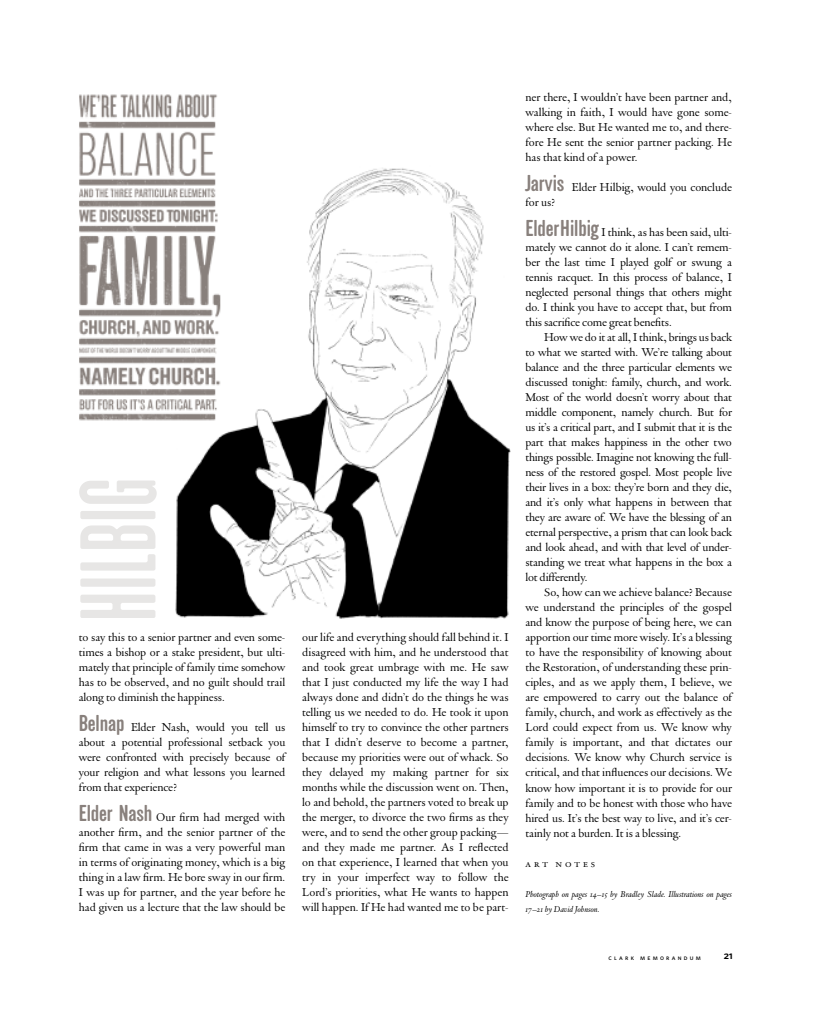
<style>
.page{position:relative;width:822px;height:1013px;background:#fff}
.page>*{position:absolute;margin:0;border:0;box-sizing:border-box;transform-origin:0 0}
.t1{font:11.88px/15px "DTL Vanden Keere SD";letter-spacing:-.005em;color:#000;text-align:justify}
.t2{font:10.62px "DTL Vanden Keere D Caps";letter-spacing:.27em;color:#000}
.t3{font:10.62px "Whitney Semibold SC";color:#000}
.t4{font:italic 8.75px/15px "DTL Vanden Keere SD";letter-spacing:-.005em;color:#000}
.t5{font:6.88px "Whitney Medium SC";letter-spacing:.325em;color:#000}
.s1{font-family:"Elderkin";font-weight:500;font-size:22.5px;color:#88807c}
</style>
<div class="page">
<img style="left:175px;top:168px;width:335px;height:451px">
<img style="left:79px;top:94px;width:144px;height:338px">
<svg style="left:79px;top:480px;width:78px;height:138px"></svg>
<p class="t1" style="left:79px;top:629px;width:208px">to say this to a senior partner and even some&shy;times a bishop or a stake president, but ulti&shy;mately that principle of family time somehow has to be observed, and no guilt should trail along to diminish the happiness.</p>
<p class="t1" style="left:79px;top:719px;width:208px"><span class="s1">Belnap</span> Elder Nash, would you tell us about a potential professional setback you were confronted with precisely because of your religion and what lessons you learned from that experience?</p>
<p class="t1" style="left:79px;top:809px;width:208px"><span class="s1">Elder Nash</span> Our firm had merged with another firm, and the senior partner of the firm that came in was a very powerful man in terms of originating money, which is a big thing in a law firm. He bore sway in our firm.<br>I was up for partner, and the year before he had given us a lecture that the law should be</p>
<p class="t1" style="left:302px;top:629px;width:208px">our life and everything should fall behind it. I disagreed with him, and he understood that and took great umbrage with me. He saw that I just conducted my life the way I had always done and didn’t do the things he was telling us we needed to do. He took it upon himself to try to convince the other partners that I didn’t deserve to become a partner, because my priorities were out of whack. So they delayed my making partner for six months while the discussion went on. Then, lo and behold, the partners voted to break up the merger, to divorce the two firms as they were, and to send the other group packing— and they made me partner. As I reflected on that experience, I learned that when you try in your imperfect way to follow the Lord’s priorities, what He wants to happen will happen. If He had wanted me to be part-</p>
<p class="t1" style="left:525px;top:90px;width:208px">ner there, I wouldn’t have been partner and, walking in faith, I would have gone some&shy;where else. But He wanted me to, and there&shy;fore He sent the senior partner packing. He has that kind of a power.</p>
<p class="t1" style="left:525px;top:180px;width:208px"><span class="s1">Jarvis</span> Elder Hilbig, would you conclude for us?</p>
<p class="t1" style="left:525px;top:225px;width:208px"><span class="s1">ElderHilbig</span> I think, as has been said, ulti&shy;mately we cannot do it alone. I can’t remem&shy;ber the last time I played golf or swung a tennis racquet. In this process of balance, I neglected personal things that others might do. I think you have to accept that, but from this sacrifice come great benefits.</p>
<p class="t1" style="left:525px;top:330px;width:208px;text-indent:19px">How we do it at all, I think, brings us back to what we started with. We’re talking about balance and the three particular elements we discussed tonight: family, church, and work.<br>Most of the world doesn’t worry about that middle component, namely church. But for us it’s a critical part, and I submit that it is the part that makes happiness in the other two things possible. Imagine not knowing the full&shy;ness of the restored gospel. Most people live their lives in a box: they’re born and they die, and it’s only what happens in between that they are aware of. We have the blessing of an eternal perspective, a prism that can look back and look ahead, and with that level of under&shy;standing we treat what happens in the box a lot differently.</p>
<p class="t1" style="left:525px;top:585px;width:208px;text-indent:19px">So, how can we achieve balance? Because we understand the principles of the gospel and know the purpose of being here, we can apportion our time more wisely. It’s a blessing to have the responsibility of knowing about the Restoration, of understanding these prin&shy;ciples, and as we apply them, I believe, we are empowered to carry out the balance of family, church, and work as effectively as the Lord could expect from us. We know why family is important, and that dictates our decisions. We know why Church service is critical, and that influences our decisions. We know how important it is to provide for our family and to be honest with those who have hired us. It’s the best way to live, and it’s cer&shy;tainly not a burden. It is a blessing.</p>
<p class="t2" style="left:525px;top:856px;width:71px">art notes</p>
<p class="t4" style="left:525px;top:886px;width:208px">Photograph on pages 14–15 by Bradley Slade. Illustrations on pages<br>17–21 by David Johnson.</p>
<p class="t5" style="left:608px;top:953px;width:94px">clark memorandum</p>
<p class="t3" style="left:723px;top:949px;width:10px">21</p>
</div>
